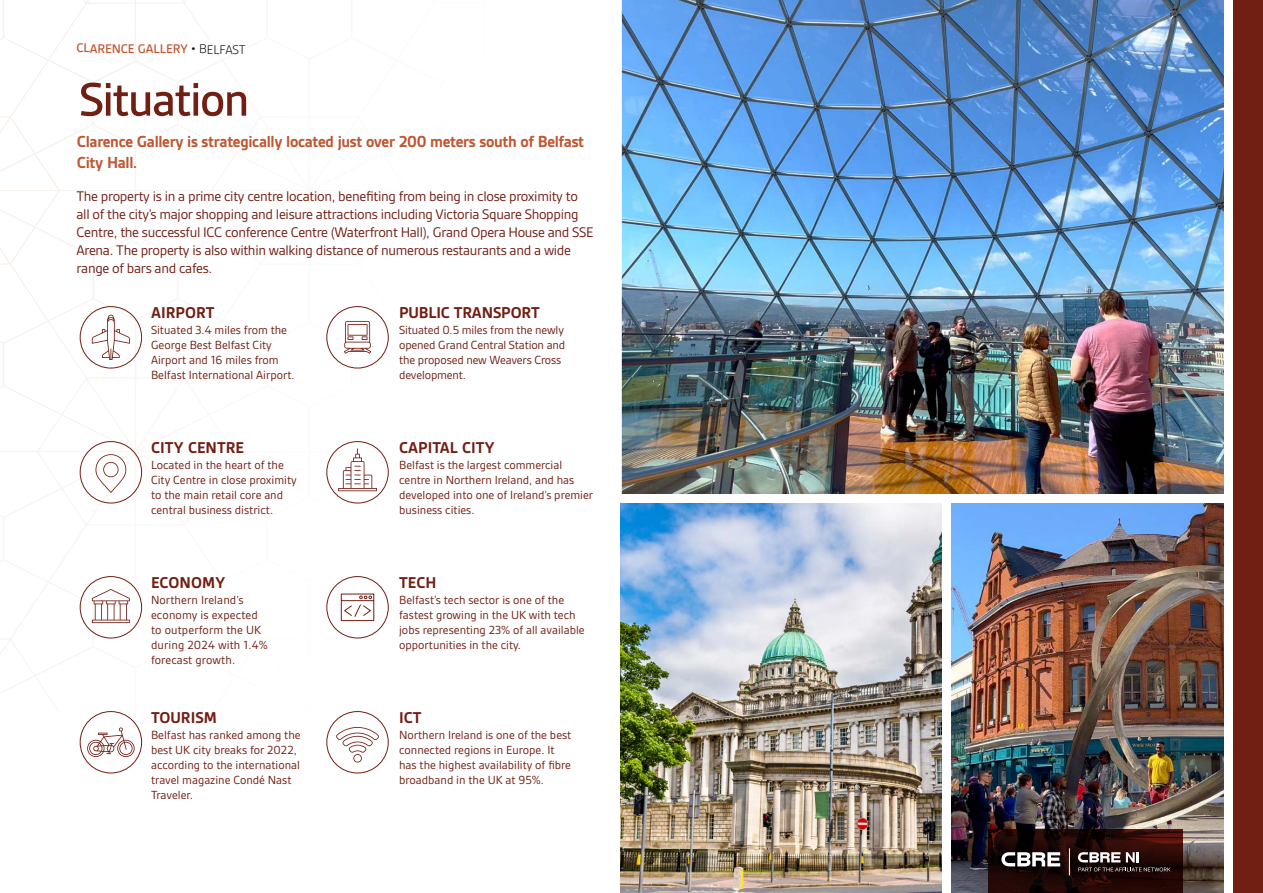
<style>
.page{position:relative;width:1263px;height:893px;background:#fff}
.page>*{position:absolute;margin:0;border:0;box-sizing:border-box;transform-origin:0 0}
.t1{font:500 50.55px "Gesta";letter-spacing:-.03em;color:#711e13}
.t2{font:700 17.1px/20.5px "Gesta";letter-spacing:-.02em;color:#bf5531}
.t3{font:700 16.8px "Gesta";color:#711e13}
.t4{font:15px/18px "Gesta";letter-spacing:-.02em;color:#711e13}
.t5{font:500 13.5px "Gesta";letter-spacing:-.015em;color:#bf5531}
.t6{font:12.6px/15.1px "Gesta";color:#711e13}
.s1{font-weight:300;color:#000}
</style>
<div class="page">
<svg style="left:0;top:0;width:621px;height:712px"></svg>
<img style="left:620px;top:0;width:604px;height:494px">
<img style="left:621px;top:503px;width:603px;height:390px">
<div style="left:618px;top:494px;width:611px;height:9px;background:#fff"></div>
<div style="left:942px;top:497px;width:8px;height:396px;background:#fff"></div>
<div style="left:326px;top:441px;width:63px;height:62px;border:1px solid #711e13;border-radius:50%"></div>
<svg style="left:338px;top:448px;width:39px;height:43px"></svg>
<div style="left:80px;top:711px;width:62px;height:62px;border:1px solid #711e13;border-radius:50%"></div>
<svg style="left:87px;top:727px;width:48px;height:30px"></svg>
<div style="left:80px;top:576px;width:62px;height:62px;border:1px solid #711e13;border-radius:50%"></div>
<svg style="left:92px;top:589px;width:38px;height:34px"></svg>
<div style="left:80px;top:306px;width:62px;height:62px;border:1px solid #711e13;border-radius:50%"></div>
<svg style="left:92px;top:315px;width:38px;height:45px"></svg>
<div style="left:326px;top:306px;width:63px;height:62px;border:1px solid #711e13;border-radius:50%"></div>
<svg style="left:344px;top:321px;width:27px;height:33px"></svg>
<div style="left:326px;top:711px;width:63px;height:62px;border:1px solid #711e13;border-radius:50%"></div>
<svg style="left:336px;top:727px;width:43px;height:35px"></svg>
<div style="left:80px;top:441px;width:62px;height:62px;border:1px solid #711e13;border-radius:50%"></div>
<svg style="left:96px;top:454px;width:30px;height:39px"></svg>
<div style="left:326px;top:576px;width:63px;height:62px;border:1px solid #711e13;border-radius:50%"></div>
<svg style="left:340px;top:593px;width:35px;height:28px"></svg>
<svg style="left:989px;top:829px;width:194px;height:64px;background:#210806"></svg>
<svg style="left:1078px;top:852px;width:92px;height:19px;background:#554644"></svg>
<svg style="left:1001px;top:852px;width:59px;height:14px"></svg>
<svg style="left:1069px;top:848px;width:1px;height:27px"></svg>
<div style="left:1233px;top:0;width:30px;height:893px;background:#711e13"></div>
<p class="t5" style="left:76px;top:41px;width:171px">CLARENCE GALLERY <span class="s1">• BELFAST</span></p>
<h1 class="t1" style="left:79px;top:71px;width:172px">Situation</h1>
<h2 class="t2" style="left:77px;top:131px;width:509px">Clarence Gallery is strategically located just over 200 meters south of Belfast<br>City Hall.</h2>
<p class="t4" style="left:77px;top:187px;width:519px">The property is in a prime city centre location, benefiting from being in close proximity to all of the city’s major shopping and leisure attractions including Victoria Square Shopping Centre, the successful ICC conference Centre (Waterfront Hall), Grand Opera House and SSE Arena. The property is also within walking distance of numerous restaurants and a wide range of bars and cafes.</p>
<h3 class="t3" style="left:151px;top:304px;width:65px">AIRPORT</h3>
<p class="t6" style="left:151px;top:322px;width:145px">Situated 3.4 miles from the<br>George Best Belfast City<br>Airport and 16 miles from<br>Belfast International Airport.</p>
<h3 class="t3" style="left:399px;top:304px;width:142px">PUBLIC TRANSPORT</h3>
<p class="t6" style="left:399px;top:322px;width:168px">Situated 0.5 miles from the newly opened Grand Central Station and the proposed new Weavers Cross development.</p>
<h3 class="t3" style="left:151px;top:439px;width:95px">CITY CENTRE</h3>
<p class="t6" style="left:151px;top:457px;width:147px">Located in the heart of the<br>City Centre in close proximity to the main retail core and central business district.</p>
<h3 class="t3" style="left:151px;top:573px;width:76px">ECONOMY</h3>
<p class="t6" style="left:151px;top:592px;width:118px">Northern Ireland’s economy is expected to outperform the UK during 2024 with 1.4% forecast growth.</p>
<h3 class="t3" style="left:151px;top:708px;width:67px">TOURISM</h3>
<p class="t6" style="left:151px;top:727px;width:151px">Belfast has ranked among the best UK city breaks for 2022, according to the international travel magazine Condé Nast<br>Traveler.</p>
<h3 class="t3" style="left:399px;top:439px;width:97px">CAPITAL CITY</h3>
<p class="t6" style="left:399px;top:457px;width:196px">Belfast is the largest commercial centre in Northern Ireland, and has developed into one of Ireland’s premier business cities.</p>
<h3 class="t3" style="left:399px;top:573px;width:39px">TECH</h3>
<p class="t6" style="left:399px;top:592px;width:187px">Belfast’s tech sector is one of the fastest growing in the UK with tech jobs representing 23% of all available opportunities in the city.</p>
<h3 class="t3" style="left:399px;top:708px;width:24px">ICT</h3>
<p class="t6" style="left:399px;top:727px;width:174px">Northern Ireland is one of the best connected regions in Europe. It has the highest availability of fibre broadband in the UK at 95%.</p>
</div>
